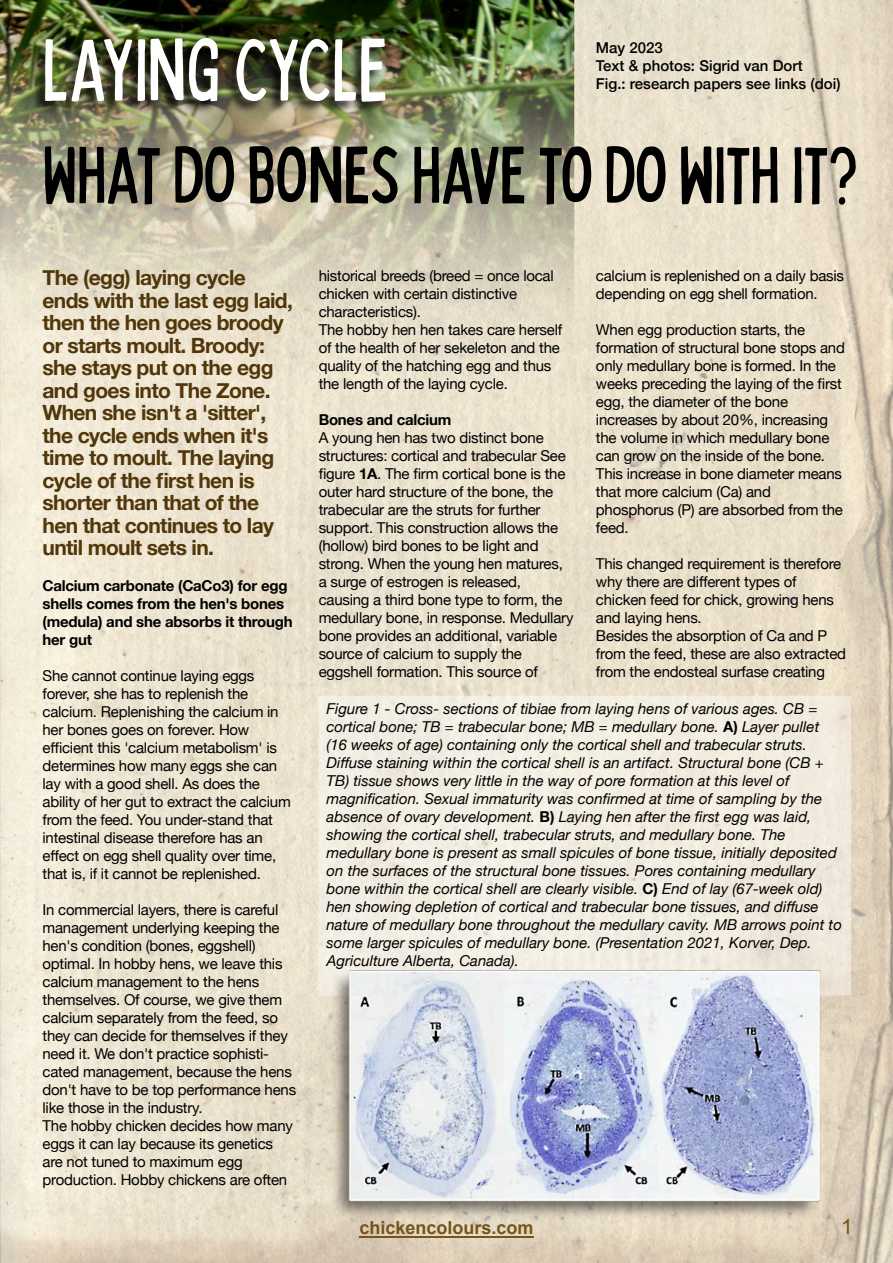
<style>
.page{position:relative;width:893px;height:1263px;background:#fff}
.page>*{position:absolute;margin:0;border:0;box-sizing:border-box;transform-origin:0 0}
.t1{font:condensed 88.2px "Bobby Jones";color:#fff}
.t2{font:condensed 79.8px "Bobby Jones";color:#000}
.t3{font:700 21px/22.5px "Helvetica Neue";letter-spacing:-.03em;color:#503609}
.t4{font:21px "Arial";color:#755419}
.t5{font:700 18px "Arial";color:#755419}
.t6{font:15px/18px "Helvetica Neue";letter-spacing:-.015em;color:#000}
.t7{font:italic 15px/18px "Helvetica Neue";color:#000}
.t8{font:700 15px/18px "Helvetica Neue";letter-spacing:-.015em;color:#000}
.t9{font:500 15px/18px "Helvetica Neue";color:#000}
.s1{font-weight:700}
.s2{font-weight:700;font-style:normal}
</style>
<div class="page">
<img style="left:0;top:0;width:893px;height:1263px">
<hr style="left:359px;top:1236px;width:174px;height:1px;background:#755419">
<img style="left:0;top:0;width:574px;height:339px">
<img style="left:30px;top:37px;width:356px;height:79px">
<div style="left:318px;top:696px;width:533px;height:300px;background:#f3ede2"></div>
<img style="left:330px;top:970px;width:491px;height:250px">
<h1 class="t1" style="left:43px;top:18px;width:347px">LAYING CYCLE</h1>
<p class="t9" style="left:596px;top:39px;width:208px">May 2023<br>Text &amp; photos: Sigrid van Dort</p>
<p class="t9" style="left:596px;top:75px;width:246px">Fig.: research papers see links (doi)</p>
<h2 class="t2" style="left:43px;top:128px;width:817px">WHAT DO BONES HAVE TO DO WITH IT?</h2>
<p class="t3" style="left:43px;top:266px;width:252px">The (egg) laying cycle ends with the last egg laid, then the hen goes broody or starts moult. Broody: she stays put on the egg and goes into The Zone.<br>When she isn't a 'sitter', the cycle ends when it's time to moult. The laying cycle of the first hen is shorter than that of the hen that continues to lay until moult sets in.</p>
<p class="t8" style="left:43px;top:576px;width:252px">Calcium carbonate (CaCo3) for egg shells comes from the hen's bones (medula) and she absorbs it through her gut</p>
<p class="t6" style="left:43px;top:666px;width:250px">She cannot continue laying eggs forever, she has to replenish the calcium. Replenishing the calcium in her bones goes on forever. How efficient this 'calcium metabolism' is determines how many eggs she can lay with a good shell. As does the ability of her gut to extract the calcium from the feed. You under-stand that intestinal disease therefore has an effect on egg shell quality over time, that is, if it cannot be replenished.</p>
<p class="t6" style="left:43px;top:900px;width:255px">In commercial layers, there is careful management underlying keeping the hen's condition (bones, eggshell) optimal. In hobby hens, we leave this calcium management to the hens themselves. Of course, we give them calcium separately from the feed, so they can decide for themselves if they need it. We don't practice sophisti&shy;cated management, because the hens don't have to be top performance hens like those in the industry.<br>The hobby chicken decides how many eggs it can lay because its genetics are not tuned to maximum egg production. Hobby chickens are often</p>
<p class="t6" style="left:319px;top:266px;width:245px">historical breeds (breed = once local chicken with certain distinctive characteristics).<br>The hobby hen hen takes care herself of the health of her sekeleton and the quality of the hatching egg and thus the length of the laying cycle.</p>
<p class="t8" style="left:319px;top:410px;width:134px">Bones and calcium</p>
<p class="t6" style="left:319px;top:428px;width:256px">A young hen has two distinct bone structures: cortical and trabecular See figure <span class="s1">1A</span>. The firm cortical bone is the outer hard structure of the bone, the trabecular are the struts for further support. This construction allows the (hollow) bird bones to be light and strong. When the young hen matures, a surge of estrogen is released, causing a third bone type to form, the medullary bone, in response. Medullary bone provides an additional, variable source of calcium to supply the eggshell formation. This source of</p>
<p class="t6" style="left:596px;top:266px;width:250px">calcium is replenished on a daily basis depending on egg shell formation.</p>
<p class="t6" style="left:596px;top:320px;width:250px">When egg production starts, the formation of structural bone stops and only medullary bone is formed. In the weeks preceding the laying of the first egg, the diameter of the bone increases by about 20%, increasing the volume in which medullary bone can grow on the inside of the bone.<br>This increase in bone diameter means that more calcium (Ca) and phosphorus (P) are absorbed from the feed.</p>
<p class="t6" style="left:596px;top:554px;width:252px">This changed requirement is therefore why there are different types of chicken feed for chick, growing hens and laying hens.<br>Besides the absorption of Ca and P from the feed, these are also extracted from the endosteal surfase creating</p>
<p class="t7" style="left:327px;top:700px;width:517px">Figure 1 - Cross- sections of tibiae from laying hens of various ages. CB = cortical bone; TB = trabecular bone; MB = medullary bone. <span class="s2">A)</span> Layer pullet (16 weeks of age) containing only the cortical shell and trabecular struts.<br>Diffuse staining within the cortical shell is an artifact. Structural bone (CB + TB) tissue shows very little in the way of pore formation at this level of magnification. Sexual immaturity was confirmed at time of sampling by the absence of ovary development. <span class="s2">B)</span> Laying hen after the first egg was laid, showing the cortical shell, trabecular struts, and medullary bone. The medullary bone is present as small spicules of bone tissue, initially deposited on the surfaces of the structural bone tissues. Pores containing medullary bone within the cortical shell are clearly visible. <span class="s2">C)</span> End of lay (67-week old) hen showing depletion of cortical and trabecular bone tissues, and diffuse nature of medullary bone throughout the medullary cavity. MB arrows point to some larger spicules of medullary bone. (Presentation 2021, Korver, Dep.<br>Agriculture Alberta, Canada).</p>
<p class="t5" style="left:359px;top:1221px;width:176px">chickencolours.com</p>
<h3 class="t4" style="left:841px;top:1218px;width:13px">1</h3>
</div>
